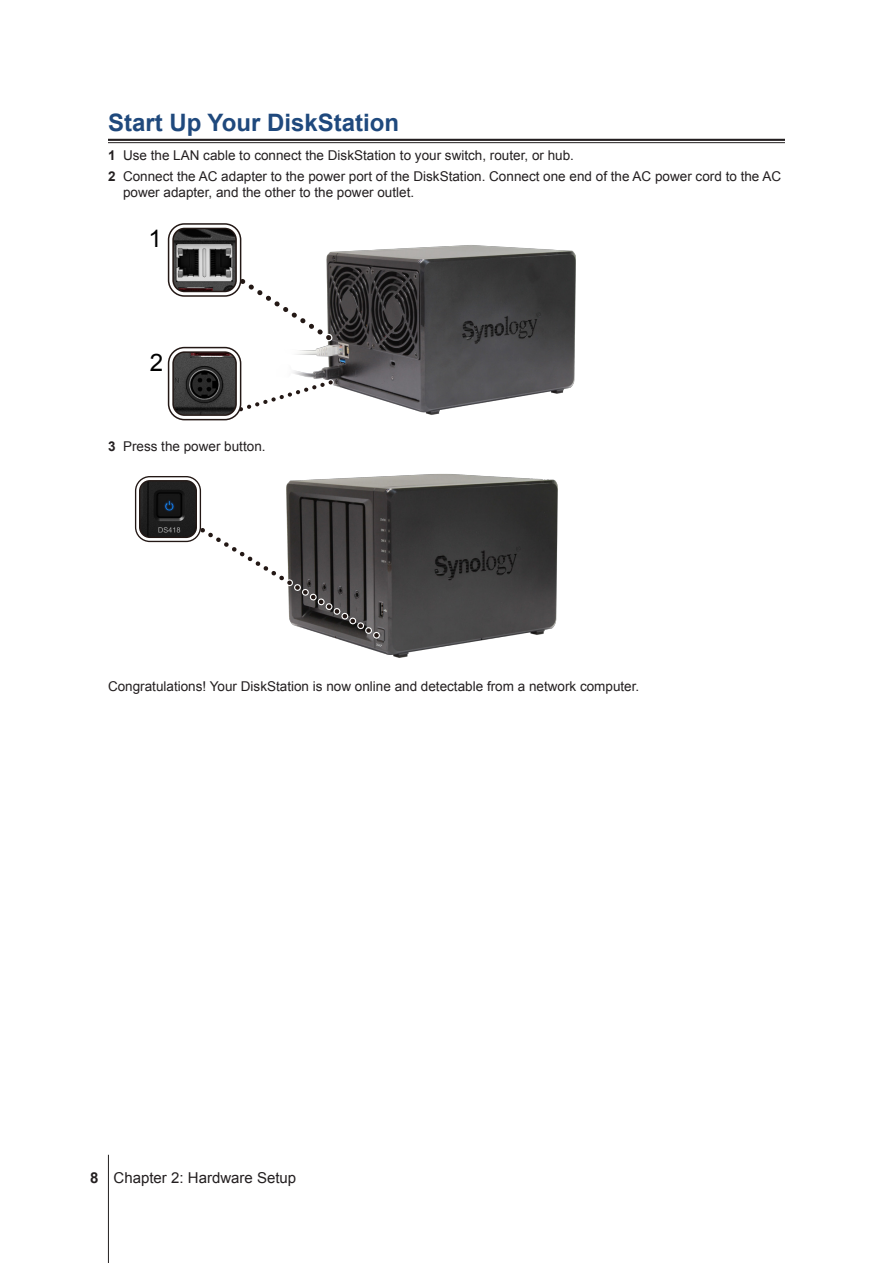
<style>
.page{position:relative;width:893px;height:1263px;background:#fff}
.page>*{position:absolute;margin:0;border:0;box-sizing:border-box;transform-origin:0 0}
.t1{font:24.15px "Arial";color:#000}
.H2-underline{font:700 24px "Arial";color:#1f497d}
.t2{font:15px "Arial";color:#231f20}
.Body-sidebar{font:13.5px/16.5px "Arial";color:#231f20}
.s1{font-weight:700}
</style>
<div class="page">
<hr style="left:108px;top:1155px;width:1px;height:108px;background:#231f20">
<hr style="left:108px;top:139px;width:677px;height:2px;background:#231f20">
<hr style="left:108px;top:142px;width:677px;height:1px;background:#231f20">
<img style="left:218px;top:237px;width:358px;height:184px">
<svg style="left:198px;top:249px;width:149px;height:104px"></svg>
<svg style="left:239px;top:373px;width:106px;height:44px"></svg>
<img style="left:175px;top:230px;width:65px;height:64px">
<div style="left:168px;top:223px;width:73px;height:74px;border:6px solid #231815;border-radius:14px"></div>
<div style="left:169px;top:225px;width:71px;height:70px;border:3px solid #fff;border-radius:14px"></div>
<img style="left:175px;top:350px;width:64px;height:68px">
<div style="left:168px;top:347px;width:73px;height:73px;border:6px solid #231815;border-radius:14px"></div>
<div style="left:169px;top:348px;width:71px;height:71px;border:3px solid #fff;border-radius:14px"></div>
<img style="left:201px;top:474px;width:357px;height:184px">
<img style="left:141px;top:482px;width:54px;height:54px">
<div style="left:135px;top:476px;width:66px;height:66px;border:5px solid #231815;border-radius:12px"></div>
<div style="left:136px;top:477px;width:64px;height:64px;border:3px solid #fff;border-radius:12px"></div>
<svg style="left:162px;top:502px;width:225px;height:147px"></svg>
<p class="H2-underline" style="left:108px;top:106px;width:293px">Start Up Your DiskStation</p>
<p class="Body-sidebar" style="left:108px;top:147px;width:467px"><span class="s1">1</span> Use the LAN cable to connect the DiskStation to your switch, router, or hub.</p>
<p class="Body-sidebar" style="left:123px;top:168px;width:660px;text-indent:-15px"><span class="s1">2</span> Connect the AC adapter to the power port of the DiskStation. Connect one end of the AC power cord to the AC power adapter, and the other to the power outlet.</p>
<p class="t1" style="left:148px;top:223px;width:15px">1</p>
<p class="t1" style="left:150px;top:347px;width:15px">2</p>
<p class="Body-sidebar" style="left:108px;top:438px;width:159px"><span class="s1">3</span> Press the power button.</p>
<p class="Body-sidebar" style="left:108px;top:678px;width:533px">Congratulations! Your DiskStation is now online and detectable from a network computer.</p>
<p class="t2" style="left:90px;top:1168px;width:207px"><span class="s1">8</span> Chapter 2: Hardware Setup</p>
</div>
